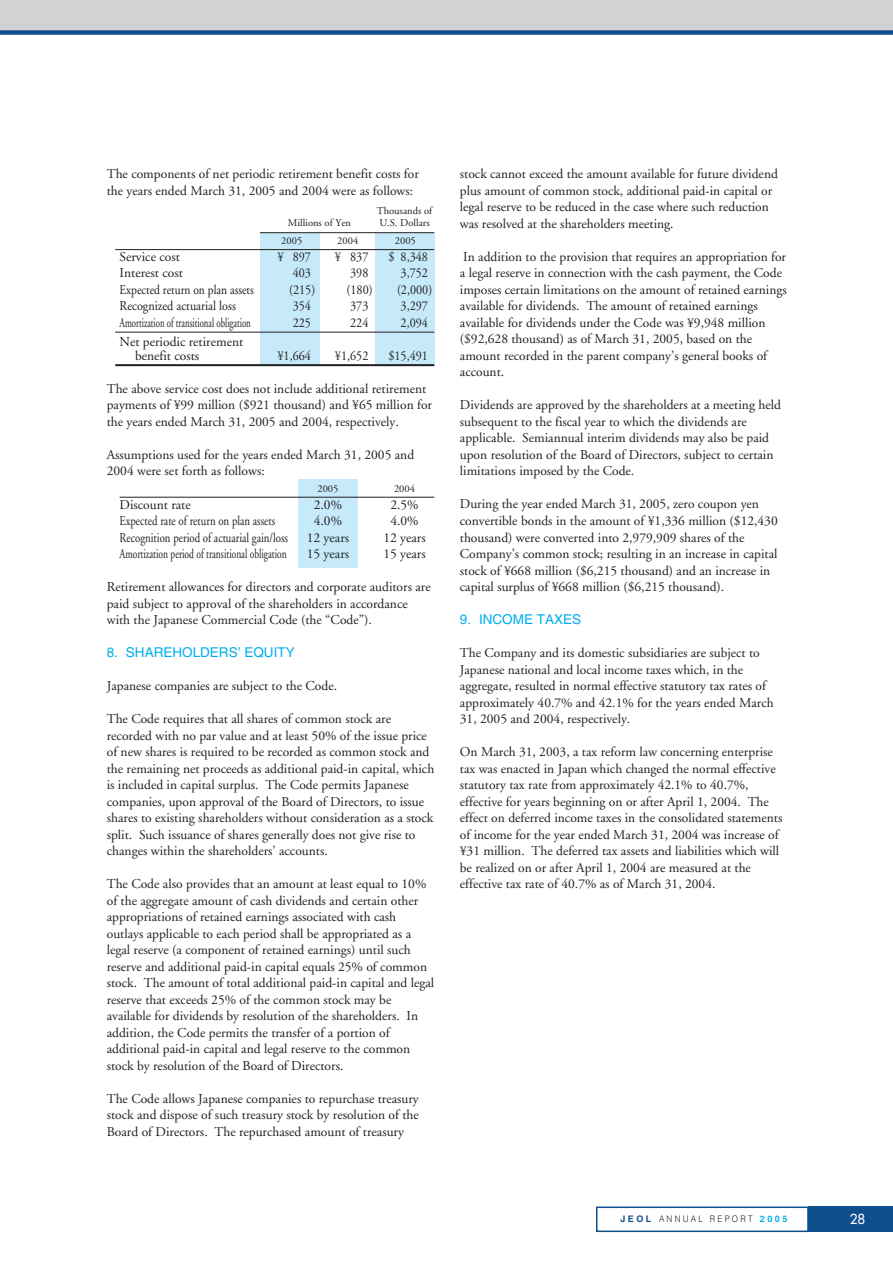
<style>
.page{position:relative;width:893px;height:1262px;background:#fff}
.page>*{position:absolute;margin:0;border:0;box-sizing:border-box;transform-origin:0 0}
.t1{font:13.5px/16.5px "Adobe Garamond";color:#231f20}
.t2{font:13.5px "Adobe Garamond";color:#231f20;scale:.9 1}
.t3{font:13.5px "Adobe Garamond";color:#231f20;scale:.8 1}
.t4{font:13.5px "Adobe Garamond";color:#231f20;scale:.7 1}
.t5{font:13.5px "Adobe Garamond";color:#231f20;scale:.65 1}
.t6{font:13.5px "Helvetica";color:#00aeef}
.t7{font:13.5px "Adobe Garamond";color:#231f20;scale:.85 1}
.t8{font:13.5px "Futura";color:#fff}
.t9{font:10.5px "Adobe Garamond";color:#231f20}
.t10{font:300 9px "Helvetica";letter-spacing:.28em;color:#231f20;scale:.9 1}
.s1{font-weight:700;color:#0f4e8c}
.s2{font-weight:700;color:#00aeef}
</style>
<div class="page">
<div style="left:260px;top:233px;width:59px;height:133px;background:#c6eafa"></div>
<div style="left:298px;top:479px;width:60px;height:88px;background:#c6eafa"></div>
<div style="left:375px;top:233px;width:59px;height:133px;background:#c6eafa"></div>
<div style="left:596px;top:1206px;width:212px;height:26px;border:2px solid #0f4e8c"></div>
<div style="left:808px;top:1206px;width:84px;height:26px;background:#0f4e8c"></div>
<div style="left:0;top:0;width:892px;height:33px;background:#d1d2d4"></div>
<div style="left:0;top:30px;width:892px;height:5px;background:#0f4e8c"></div>
<hr style="left:260px;top:232px;width:174px;height:1px;background:#231f20">
<hr style="left:115px;top:249px;width:319px;height:1px;background:#231f20">
<hr style="left:115px;top:332px;width:319px;height:1px;background:#231f20">
<hr style="left:115px;top:364px;width:319px;height:1px;background:#231f20">
<hr style="left:115px;top:365px;width:319px;height:1px;background:#231f20">
<hr style="left:119px;top:497px;width:315px;height:1px;background:#231f20">
<p class="t1" style="left:107px;top:167px;width:313px">The components of net periodic retirement benefit costs for the years ended March 31, 2005 and 2004 were as follows:</p>
<p class="t9" style="left:377px;top:207px;width:57px">Thousands of</p>
<p class="t9" style="left:288px;top:219px;width:65px">Millions of Yen</p>
<p class="t9" style="left:379px;top:219px;width:52px">U.S. Dollars</p>
<p class="t9" style="left:281px;top:237px;width:22px">2005</p>
<p class="t9" style="left:337px;top:237px;width:22px">2004</p>
<p class="t9" style="left:395px;top:237px;width:22px">2005</p>
<p class="t1" style="left:119px;top:250px;width:62px">Service cost</p>
<p class="t2" style="left:277px;top:251px;width:39px">¥ 897</p>
<p class="t2" style="left:335px;top:251px;width:39px">¥ 837</p>
<p class="t2" style="left:388px;top:251px;width:45px">$ 8,348</p>
<p class="t1" style="left:119px;top:266px;width:65px">Interest cost</p>
<p class="t2" style="left:293px;top:268px;width:22px">403</p>
<p class="t2" style="left:350px;top:268px;width:22px">398</p>
<p class="t2" style="left:400px;top:268px;width:32px">3,752</p>
<p class="t7" style="left:119px;top:284px;width:159px">Expected return on plan assets</p>
<p class="t2" style="left:289px;top:284px;width:30px">(215)</p>
<p class="t2" style="left:346px;top:284px;width:30px">(180)</p>
<p class="t2" style="left:397px;top:284px;width:41px">(2,000)</p>
<p class="t2" style="left:119px;top:301px;width:131px">Recognized actuarial loss</p>
<p class="t2" style="left:293px;top:301px;width:22px">354</p>
<p class="t2" style="left:350px;top:301px;width:22px">373</p>
<p class="t2" style="left:400px;top:301px;width:32px">3,297</p>
<p class="t5" style="left:119px;top:317px;width:203px">Amortization of transitional obligation</p>
<p class="t2" style="left:293px;top:317px;width:22px">225</p>
<p class="t2" style="left:350px;top:317px;width:22px">224</p>
<p class="t2" style="left:400px;top:317px;width:32px">2,094</p>
<p class="t1" style="left:135px;top:337px;width:110px;line-height:13.5px;text-indent:-16px">Net periodic retirement benefit costs</p>
<p class="t2" style="left:277px;top:350px;width:39px">¥1,664</p>
<p class="t2" style="left:335px;top:350px;width:39px">¥1,652</p>
<p class="t2" style="left:388px;top:350px;width:45px">$15,491</p>
<p class="t1" style="left:107px;top:382px;width:327px">The above service cost does not include additional retirement payments of ¥99 million ($921 thousand) and ¥65 million for the years ended March 31, 2005 and 2004, respectively.</p>
<p class="t1" style="left:107px;top:448px;width:309px">Assumptions used for the years ended March 31, 2005 and<br>2004 were set forth as follows:</p>
<p class="t9" style="left:317px;top:484px;width:22px">2005</p>
<p class="t9" style="left:394px;top:484px;width:22px">2004</p>
<p class="t1" style="left:119px;top:497px;width:73px">Discount rate</p>
<p class="t1" style="left:314px;top:497px;width:30px">2.0%</p>
<p class="t1" style="left:390px;top:497px;width:30px">2.5%</p>
<p class="t3" style="left:119px;top:515px;width:196px">Expected rate of return on plan assets</p>
<p class="t1" style="left:314px;top:514px;width:30px">4.0%</p>
<p class="t1" style="left:390px;top:514px;width:30px">4.0%</p>
<p class="t3" style="left:119px;top:532px;width:212px">Recognition period of actuarial gain/loss</p>
<p class="t1" style="left:307px;top:530px;width:44px">12 years</p>
<p class="t1" style="left:383px;top:530px;width:44px">12 years</p>
<p class="t4" style="left:119px;top:548px;width:240px">Amortization period of transitional obligation</p>
<p class="t1" style="left:307px;top:547px;width:44px">15 years</p>
<p class="t1" style="left:383px;top:547px;width:44px">15 years</p>
<p class="t1" style="left:107px;top:580px;width:325px">Retirement allowances for directors and corporate auditors are paid subject to approval of the shareholders in accordance with the Japanese Commercial Code (the “Code”).</p>
<p class="t6" style="left:107px;top:647px;width:189px">8. SHAREHOLDERS’ EQUITY</p>
<p class="t1" style="left:107px;top:679px;width:232px">Japanese companies are subject to the Code.</p>
<p class="t1" style="left:107px;top:712px;width:329px">The Code requires that all shares of common stock are recorded with no par value and at least 50% of the issue price of new shares is required to be recorded as common stock and the remaining net proceeds as additional paid-in capital, which is included in capital surplus. The Code permits Japanese companies, upon approval of the Board of Directors, to issue shares to existing shareholders without consideration as a stock split. Such issuance of shares generally does not give rise to changes within the shareholders’ accounts.</p>
<p class="t1" style="left:107px;top:877px;width:329px">The Code also provides that an amount at least equal to 10% of the aggregate amount of cash dividends and certain other appropriations of retained earnings associated with cash outlays applicable to each period shall be appropriated as a legal reserve (a component of retained earnings) until such reserve and additional paid-in capital equals 25% of common stock. The amount of total additional paid-in capital and legal reserve that exceeds 25% of the common stock may be available for dividends by resolution of the shareholders. In addition, the Code permits the transfer of a portion of additional paid-in capital and legal reserve to the common stock by resolution of the Board of Directors.</p>
<p class="t1" style="left:107px;top:1091px;width:313px;text-align:justify">The Code allows Japanese companies to repurchase treasury stock and dispose of such treasury stock by resolution of the Board of Directors. The repurchased amount of treasury</p>
<p class="t1" style="left:460px;top:167px;width:319px">stock cannot exceed the amount available for future dividend plus amount of common stock, additional paid-in capital or legal reserve to be reduced in the case where such reduction was resolved at the shareholders meeting.</p>
<p class="t1" style="left:460px;top:250px;width:328px">In addition to the provision that requires an appropriation for a legal reserve in connection with the cash payment, the Code imposes certain limitations on the amount of retained earnings available for dividends. The amount of retained earnings available for dividends under the Code was ¥9,948 million ($92,628 thousand) as of March 31, 2005, based on the amount recorded in the parent company’s general books of account.</p>
<p class="t1" style="left:460px;top:398px;width:322px">Dividends are approved by the shareholders at a meeting held subsequent to the fiscal year to which the dividends are applicable. Semiannual interim dividends may also be paid upon resolution of the Board of Directors, subject to certain limitations imposed by the Code.</p>
<p class="t1" style="left:460px;top:497px;width:319px">During the year ended March 31, 2005, zero coupon yen convertible bonds in the amount of ¥1,336 million ($12,430 thousand) were converted into 2,979,909 shares of the Company’s common stock; resulting in an increase in capital stock of ¥668 million ($6,215 thousand) and an increase in capital surplus of ¥668 million ($6,215 thousand).</p>
<p class="t6" style="left:460px;top:614px;width:123px">9. INCOME TAXES</p>
<p class="t1" style="left:460px;top:646px;width:315px">The Company and its domestic subsidiaries are subject to Japanese national and local income taxes which, in the aggregate, resulted in normal effective statutory tax rates of approximately 40.7% and 42.1% for the years ended March 31, 2005 and 2004, respectively.</p>
<p class="t1" style="left:460px;top:745px;width:324px">On March 31, 2003, a tax reform law concerning enterprise tax was enacted in Japan which changed the normal effective statutory tax rate from approximately 42.1% to 40.7%, effective for years beginning on or after April 1, 2004. The effect on deferred income taxes in the consolidated statements of income for the year ended March 31, 2004 was increase of ¥31 million. The deferred tax assets and liabilities which will be realized on or after April 1, 2004 are measured at the effective tax rate of 40.7% as of March 31, 2004.</p>
<p class="t10" style="left:620px;top:1215px;width:187px"><span class="s1">JEOL</span> ANNUAL REPORT <span class="s2">2005</span></p>
<p class="t8" style="left:849px;top:1212px;width:17px">28</p>
</div>
